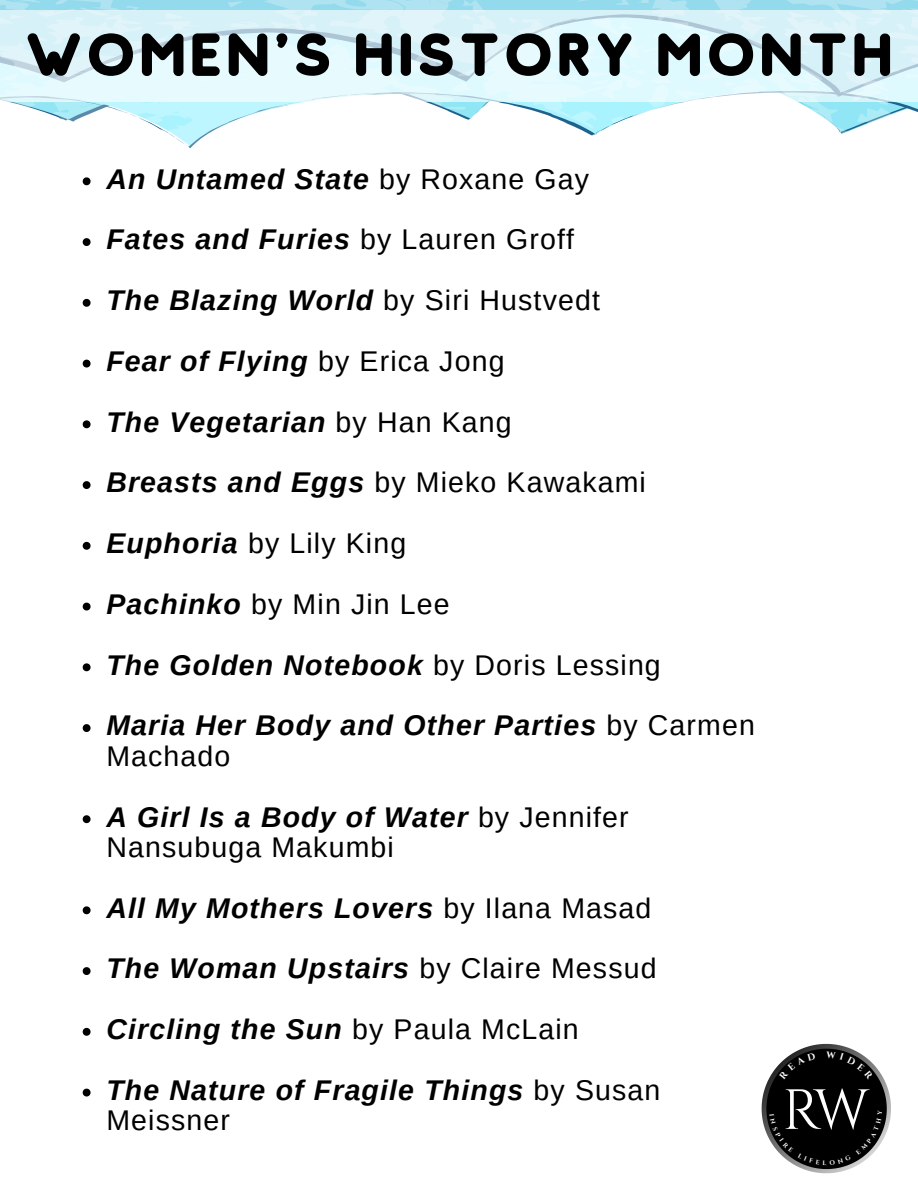
<style>
.page{position:relative;width:918px;height:1188px;background:#fff}
.page>*{position:absolute;margin:0;border:0;box-sizing:border-box;transform-origin:0 0}
.t1{font:60px "Studly";color:#000}
.t2{font:56.55px "Cinzel";color:#fff}
.t3{font:italic 700 28.5px/60.8px "Arimo";letter-spacing:.04em;color:#000}
.t4{font:28.5px "Arimo";letter-spacing:.04em;color:#000}
.s1{font-weight:400;font-style:normal}
</style>
<div class="page">
<svg style="left:149px;top:123px;width:80px;height:26px"></svg>
<svg style="left:298px;top:0;width:210px;height:120px"></svg>
<svg style="left:401px;top:102px;width:69px;height:8px"></svg>
<svg style="left:459px;top:0;width:37px;height:10px"></svg>
<svg style="left:508px;top:0;width:410px;height:135px"></svg>
<svg style="left:0;top:0;width:298px;height:123px"></svg>
<div style="left:0;top:10px;width:918px;height:92px;background:#fff;opacity:.64"></div>
<svg style="left:83px;top:177px;width:8px;height:8px"></svg>
<svg style="left:83px;top:238px;width:8px;height:8px"></svg>
<svg style="left:83px;top:299px;width:8px;height:8px"></svg>
<svg style="left:83px;top:360px;width:8px;height:8px"></svg>
<svg style="left:83px;top:420px;width:8px;height:8px"></svg>
<svg style="left:83px;top:481px;width:8px;height:8px"></svg>
<svg style="left:83px;top:542px;width:8px;height:8px"></svg>
<svg style="left:83px;top:603px;width:8px;height:8px"></svg>
<svg style="left:83px;top:663px;width:8px;height:8px"></svg>
<svg style="left:83px;top:724px;width:8px;height:8px"></svg>
<svg style="left:83px;top:815px;width:8px;height:8px"></svg>
<svg style="left:83px;top:906px;width:8px;height:8px"></svg>
<svg style="left:83px;top:967px;width:8px;height:8px"></svg>
<svg style="left:83px;top:1028px;width:8px;height:8px"></svg>
<svg style="left:83px;top:1089px;width:8px;height:8px"></svg>
<svg style="left:762px;top:1044px;width:129px;height:129px"></svg>
<h1 class="t1" style="left:23px;top:22px;width:873px">WOMEN'S HISTORY MONTH</h1>
<p class="t3" style="left:106px;top:148px;width:650px">An Untamed State <span class="s1">by Roxane Gay<br></span>Fates and Furies <span class="s1">by Lauren Groff<br></span>The Blazing World <span class="s1">by Siri Hustvedt<br></span>Fear of Flying <span class="s1">by Erica Jong<br></span>The Vegetarian <span class="s1">by Han Kang<br></span>Breasts and Eggs <span class="s1">by Mieko Kawakami<br></span>Euphoria <span class="s1">by Lily King<br></span>Pachinko <span class="s1">by Min Jin Lee<br></span>The Golden Notebook <span class="s1">by Doris Lessing<br></span>Maria Her Body and Other Parties <span class="s1">by Carmen</span></p>
<p class="t3" style="left:106px;top:725px;width:524px"><span class="s1">Machado<br></span>A Girl Is a Body of Water <span class="s1">by Jennifer</span></p>
<p class="t3" style="left:106px;top:817px;width:556px"><span class="s1">Nansubuga Makumbi<br></span>All My Mothers Lovers <span class="s1">by Ilana Masad<br></span>The Woman Upstairs <span class="s1">by Claire Messud<br></span>Circling the Sun <span class="s1">by Paula McLain<br></span>The Nature of Fragile Things <span class="s1">by Susan</span></p>
<p class="t4" style="left:106px;top:1104px;width:125px">Meissner</p>
<h2 class="t2" style="left:782px;top:1074px;width:88px">RW</h2>
</div>
